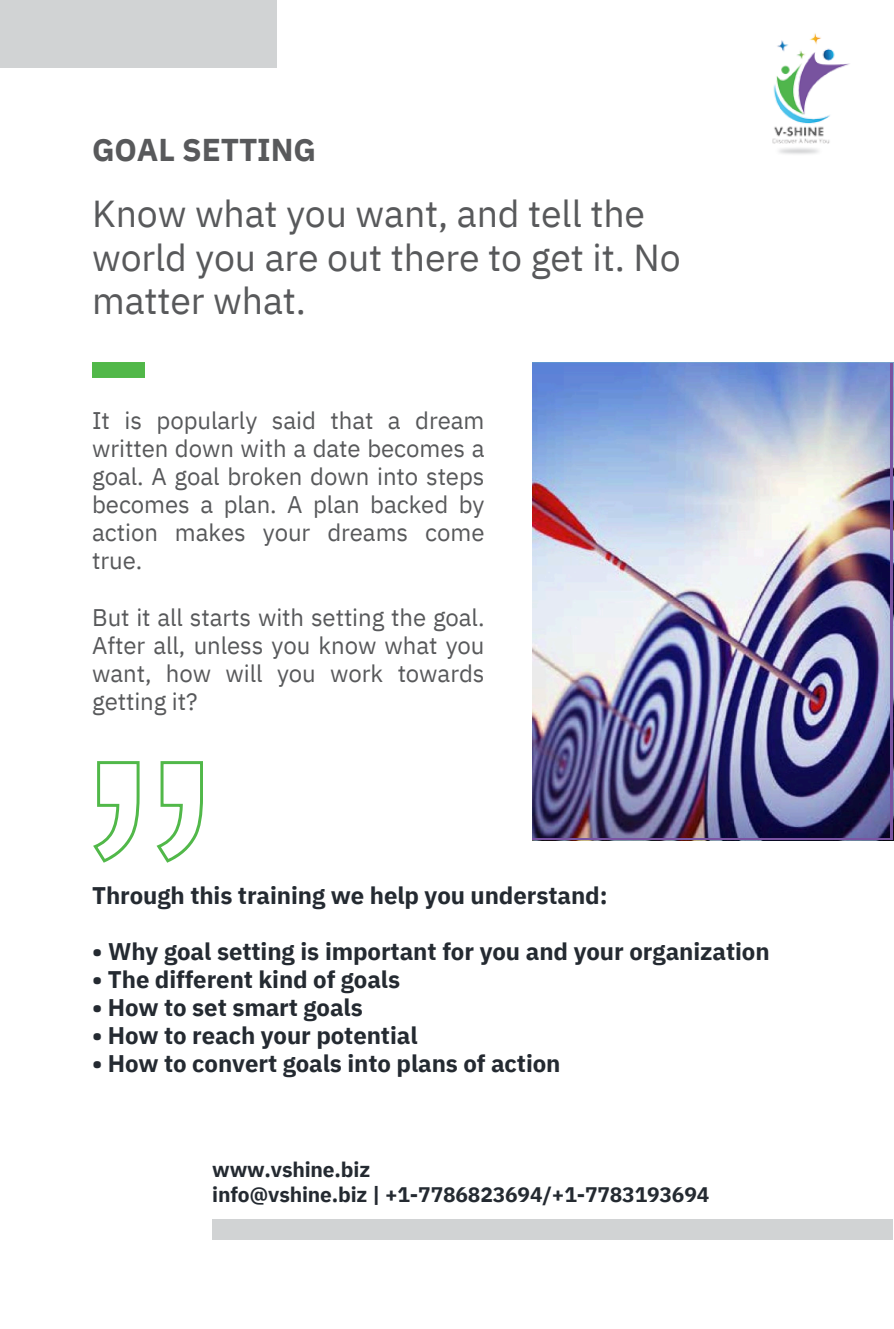
<style>
.page{position:relative;width:894px;height:1329px;background:#fff}
.page>*{position:absolute;margin:0;border:0;box-sizing:border-box;transform-origin:0 0}
.t1{font:37.4px/43.8px "IBM Plex Sans";letter-spacing:-.005em;color:#58595b}
.t2{font:700 31.4px "IBM Plex Sans";letter-spacing:-.005em;color:#58595b}
.t3{font:24px/28.2px "IBM Plex Sans";letter-spacing:-.005em;color:#58595b;text-align:justify}
.t4{font:700 24px "IBM Plex Sans";letter-spacing:-.005em;color:#242a31}
.t5{font:700 21px "IBM Plex Sans";letter-spacing:-.01em;color:#242a31}
</style>
<div class="page">
<div style="left:0;top:0;width:276px;height:67px;background:#d1d3d4"></div>
<svg style="left:93px;top:761px;width:110px;height:102px"></svg>
<div style="left:212px;top:1219px;width:680px;height:20px;background:#d1d3d4"></div>
<img style="left:92px;top:363px;width:53px;height:15px">
<img style="left:772px;top:33px;width:78px;height:121px">
<img style="left:532px;top:364px;width:358px;height:474px">
<h2 class="t2" style="left:92px;top:128px;width:225px">GOAL SETTING</h2>
<h4 class="t1" style="left:92px;top:191px;width:590px">Know what you want, and tell the world you are out there to get it. No matter what.</h4>
<h1 class="t3" style="left:92px;top:406px;width:394px">It is popularly said that a dream written down with a date becomes a goal. A goal broken down into steps becomes a plan. A plan backed by action makes your dreams come true.</h1>
<p class="t3" style="left:92px;top:602px;width:394px">But it all starts with setting the goal.<br>After all, unless you know what you want, how will you work towards getting it?</p>
<p class="t4" style="left:92px;top:879px;width:517px">Through this training we help you understand:</p>
<h4 class="t4" style="left:92px;top:935px;width:679px">• Why goal setting is important for you and your organization</h4>
<h4 class="t4" style="left:92px;top:963px;width:310px">• The different kind of goals</h4>
<h4 class="t4" style="left:92px;top:992px;width:272px">• How to set smart goals</h4>
<h4 class="t4" style="left:92px;top:1020px;width:327px">• How to reach your potential</h4>
<h4 class="t4" style="left:92px;top:1048px;width:470px">• How to convert goals into plans of action</h4>
<p class="t5" style="left:212px;top:1156px;width:160px">www.vshine.biz</p>
<p class="t5" style="left:212px;top:1180px;width:499px">info@vshine.biz | +1-7786823694/+1-7783193694</p>
</div>
